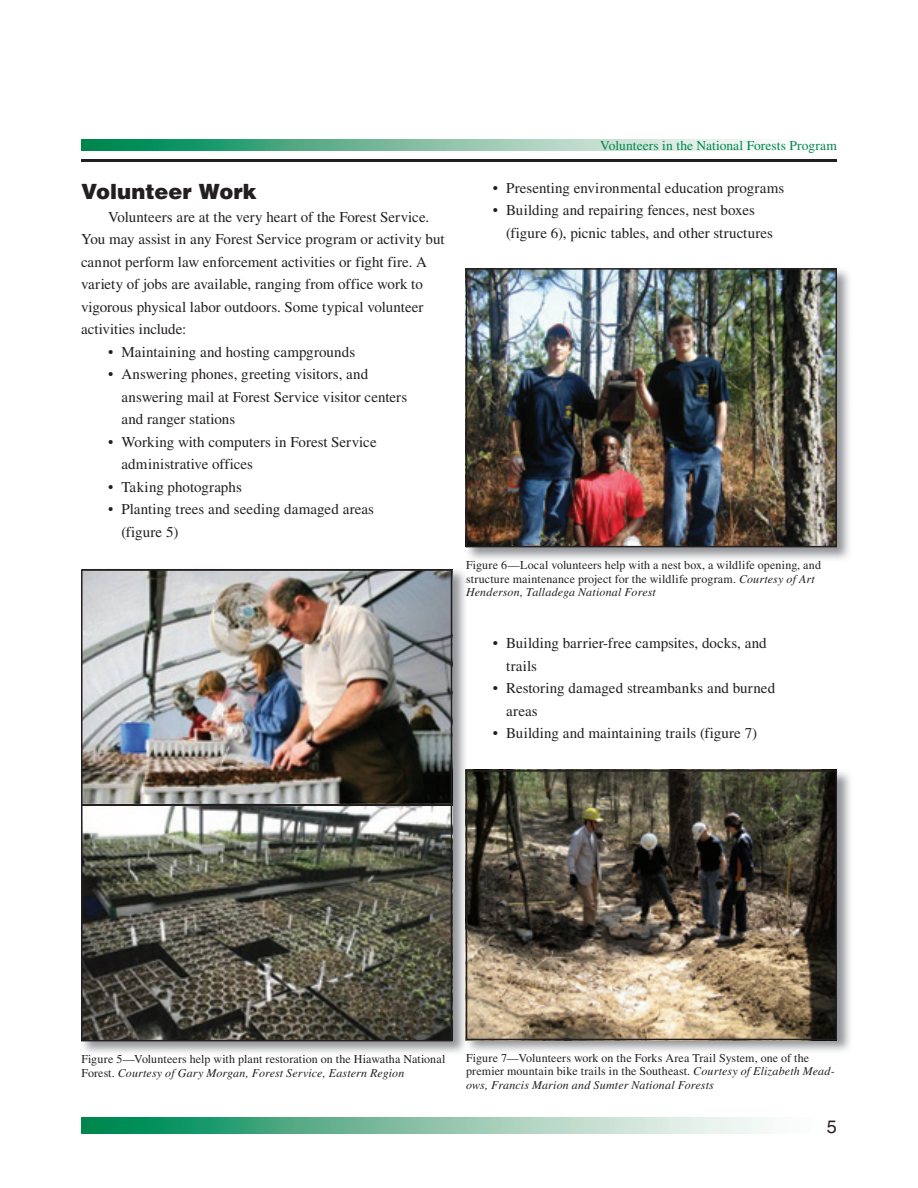
<style>
.page{position:relative;width:918px;height:1188px;background:#fff}
.page>*{position:absolute;margin:0;border:0;box-sizing:border-box;transform-origin:0 0}
.t1{font:900 21px "Helvetica";color:#231f20}
.t2{font:18px "Helvetica";color:#231f20}
.t3{font:15px/22.5px "Times LT Std";color:#231f20}
.t4{font:13.5px "Times LT Std";letter-spacing:.005em;color:#00854a}
.t5{font:12px/13.5px "Times LT Std";letter-spacing:.01em;color:#231f20}
.s1{font-style:italic}
</style>
<div class="page">
<svg style="left:81px;top:1118px;width:685px;height:16px;background:#7fc0a5"></svg>
<hr style="left:81px;top:159px;width:756px;height:3px;background:#231f20">
<img style="left:467px;top:769px;width:383px;height:282px">
<img style="left:465px;top:268px;width:384px;height:292px">
<img style="left:81px;top:569px;width:386px;height:484px">
<img style="left:81px;top:569px;width:371px;height:472px">
<hr style="left:82px;top:804px;width:370px;height:2px;background:#231f20">
<img style="left:466px;top:268px;width:371px;height:279px">
<img style="left:466px;top:770px;width:371px;height:270px">
<svg style="left:81px;top:140px;width:691px;height:10px;background:#7ebfa3"></svg>
<h1 class="t1" style="left:81px;top:184px;width:177px">Volunteer Work</h1>
<p class="t3" style="left:81px;top:207px;width:365px;text-indent:27px">Volunteers are at the very heart of the Forest Service.<br>You may assist in any Forest Service program or activity but cannot perform law enforcement activities or fight fire. A variety of jobs are available, ranging from office work to vigorous physical labor outdoors. Some typical volunteer activities include:</p>
<p class="t3" style="left:108px;top:342px;width:249px">• Maintaining and hosting campgrounds</p>
<p class="t3" style="left:122px;top:365px;width:287px;text-indent:-14px">• Answering phones, greeting visitors, and answering mail at Forest Service visitor centers and ranger stations</p>
<p class="t3" style="left:122px;top:432px;width:257px;text-indent:-14px">• Working with computers in Forest Service administrative offices</p>
<p class="t3" style="left:108px;top:477px;width:135px">• Taking photographs</p>
<p class="t3" style="left:122px;top:500px;width:254px;text-indent:-14px">• Planting trees and seeding damaged areas (figure 5)</p>
<p class="t4" style="left:600px;top:140px;width:238px">Volunteers in the National Forests Program</p>
<p class="t3" style="left:493px;top:178px;width:293px">• Presenting environmental education programs</p>
<p class="t3" style="left:506px;top:200px;width:268px;text-indent:-14px">• Building and repairing fences, nest boxes (figure 6), picnic tables, and other structures</p>
<p class="t5" style="left:466px;top:560px;width:356px">Figure 6—Local volunteers help with a nest box, a wildlife opening, and structure maintenance project for the wildlife program. <span class="s1">Courtesy of Art<br>Henderson, Talladega National Forest</span></p>
<p class="t3" style="left:506px;top:633px;width:262px;text-indent:-14px">• Building barrier-free campsites, docks, and trails</p>
<p class="t3" style="left:506px;top:678px;width:270px;text-indent:-14px">• Restoring damaged streambanks and burned areas</p>
<p class="t3" style="left:493px;top:723px;width:266px">• Building and maintaining trails (figure 7)</p>
<p class="t5" style="left:81px;top:1054px;width:366px">Figure 5—Volunteers help with plant restoration on the Hiawatha National<br>Forest. <span class="s1">Courtesy of Gary Morgan, Forest Service, Eastern Region</span></p>
<p class="t5" style="left:466px;top:1052px;width:370px">Figure 7—Volunteers work on the Forks Area Trail System, one of the premier mountain bike trails in the Southeast. <span class="s1">Courtesy of Elizabeth Mead&shy;ows, Francis Marion and Sumter National Forests</span></p>
<p class="t2" style="left:827px;top:1120px;width:12px">5</p>
</div>
